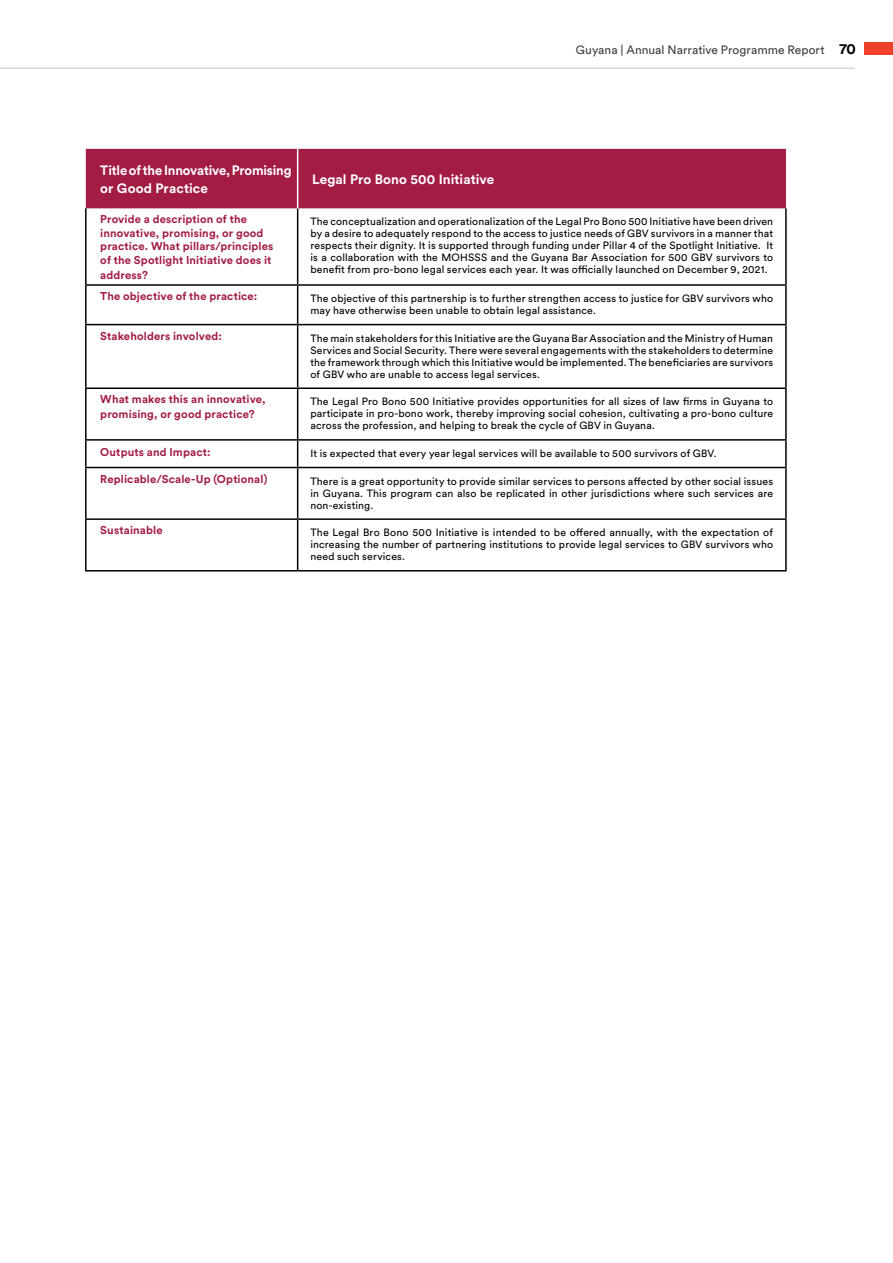
<style>
.page{position:relative;width:893px;height:1263px;background:#fff}
.page>*{position:absolute;margin:0;border:0;box-sizing:border-box;transform-origin:0 0}
.t1{font:700 13.5px/18px "Circular Std";letter-spacing:.005em;color:#fff}
.t2{font:12px "Circular Std";letter-spacing:.005em;color:#3b3f42}
.t3{font:700 11.25px/13.5px "Circular Std";letter-spacing:.015em;color:#a21c44}
.t4{font:10.5px/12px "Circular Std";letter-spacing:.015em;color:#000;text-align:justify}
.s1{font-weight:700;font-size:15px;color:#000}
</style>
<div class="page">
<hr style="left:0;top:67px;width:855px;height:2px;background:#d7d8d9">
<div style="left:864px;top:42px;width:29px;height:13px;background:#ef412a"></div>
<div style="left:86px;top:149px;width:700px;height:59px;background:#a21c44"></div>
<hr style="left:85px;top:208px;width:2px;height:76px;background:#000">
<hr style="left:297px;top:208px;width:1px;height:76px;background:#000">
<hr style="left:785px;top:208px;width:2px;height:76px;background:#000">
<hr style="left:85px;top:284px;width:213px;height:2px;background:#000">
<hr style="left:85px;top:286px;width:2px;height:38px;background:#000">
<hr style="left:298px;top:284px;width:489px;height:2px;background:#000">
<hr style="left:297px;top:286px;width:1px;height:38px;background:#000">
<hr style="left:785px;top:286px;width:2px;height:38px;background:#000">
<hr style="left:85px;top:324px;width:213px;height:1px;background:#000">
<hr style="left:85px;top:325px;width:2px;height:62px;background:#000">
<hr style="left:298px;top:324px;width:489px;height:1px;background:#000">
<hr style="left:297px;top:325px;width:1px;height:62px;background:#000">
<hr style="left:785px;top:325px;width:2px;height:62px;background:#000">
<hr style="left:85px;top:387px;width:213px;height:2px;background:#000">
<hr style="left:85px;top:389px;width:2px;height:50px;background:#000">
<hr style="left:298px;top:387px;width:489px;height:2px;background:#000">
<hr style="left:297px;top:389px;width:1px;height:50px;background:#000">
<hr style="left:785px;top:389px;width:2px;height:50px;background:#000">
<hr style="left:85px;top:439px;width:213px;height:2px;background:#000">
<hr style="left:85px;top:441px;width:2px;height:26px;background:#000">
<hr style="left:298px;top:439px;width:489px;height:2px;background:#000">
<svg style="left:297px;top:441px;width:1px;height:26px"></svg>
<hr style="left:785px;top:441px;width:2px;height:26px;background:#000">
<hr style="left:85px;top:467px;width:213px;height:1px;background:#000">
<hr style="left:85px;top:468px;width:2px;height:50px;background:#000">
<hr style="left:298px;top:467px;width:489px;height:1px;background:#000">
<hr style="left:297px;top:468px;width:1px;height:50px;background:#000">
<hr style="left:785px;top:468px;width:2px;height:50px;background:#000">
<hr style="left:85px;top:518px;width:213px;height:2px;background:#000">
<hr style="left:85px;top:520px;width:2px;height:50px;background:#000">
<hr style="left:298px;top:518px;width:489px;height:2px;background:#000">
<hr style="left:297px;top:520px;width:1px;height:50px;background:#000">
<hr style="left:785px;top:520px;width:2px;height:50px;background:#000">
<hr style="left:85px;top:570px;width:213px;height:1px;background:#000">
<hr style="left:298px;top:570px;width:489px;height:1px;background:#000">
<hr style="left:297px;top:149px;width:1px;height:59px;background:#fff">
<p class="t2" style="left:576px;top:43px;width:282px">Guyana | Annual Narrative Programme Report <span class="s1">70</span></p>
<p class="t1" style="left:100px;top:161px;width:193px">Title of the Innovative, Promising or Good Practice</p>
<p class="t1" style="left:312px;top:170px;width:184px">Legal Pro Bono 500 Initiative</p>
<p class="t3" style="left:100px;top:213px;width:175px">Provide a description of the innovative, promising, or good practice. What pillars/principles of the Spotlight Initiative does it</p>
<p class="t3" style="left:100px;top:268px;width:49px">address?</p>
<p class="t4" style="left:310px;top:216px;width:464px">The conceptualization and operationalization of the Legal Pro Bono 500 Initiative have been driven by a desire to adequately respond to the access to justice needs of GBV survivors in a manner that respects their dignity. It is supported through funding under Pillar 4 of the Spotlight Initiative. It is a collaboration with the MOHSSS and the Guyana Bar Association for 500 GBV survivors to benefit from pro-bono legal services each year. It was officially launched on December 9, 2021.</p>
<p class="t3" style="left:100px;top:289px;width:159px">The objective of the practice:</p>
<p class="t4" style="left:310px;top:292px;width:464px">The objective of this partnership is to further strengthen access to justice for GBV survivors who may have otherwise been unable to obtain legal assistance.</p>
<p class="t3" style="left:100px;top:329px;width:123px">Stakeholders involved:</p>
<p class="t4" style="left:310px;top:332px;width:464px">The main stakeholders for this Initiative are the Guyana Bar Association and the Ministry of Human Services and Social Security. There were several engagements with the stakeholders to determine the framework through which this Initiative would be implemented. The beneficiaries are survivors of GBV who are unable to access legal services.</p>
<p class="t3" style="left:100px;top:392px;width:167px;line-height:15px">What makes this an innovative, promising, or good practice?</p>
<p class="t4" style="left:310px;top:395px;width:464px">The Legal Pro Bono 500 Initiative provides opportunities for all sizes of law firms in Guyana to participate in pro-bono work, thereby improving social cohesion, cultivating a pro-bono culture across the profession, and helping to break the cycle of GBV in Guyana.</p>
<p class="t3" style="left:100px;top:445px;width:112px">Outputs and Impact:</p>
<p class="t4" style="left:310px;top:447px;width:408px">It is expected that every year legal services will be available to 500 survivors of GBV.</p>
<p class="t3" style="left:100px;top:472px;width:169px">Replicable/Scale-Up (Optional)</p>
<p class="t4" style="left:310px;top:475px;width:464px">There is a great opportunity to provide similar services to persons affected by other social issues in Guyana. This program can also be replicated in other jurisdictions where such services are non-existing.</p>
<p class="t3" style="left:100px;top:523px;width:64px">Sustainable</p>
<p class="t4" style="left:310px;top:526px;width:464px">The Legal Bro Bono 500 Initiative is intended to be offered annually, with the expectation of increasing the number of partnering institutions to provide legal services to GBV survivors who need such services.</p>
</div>
